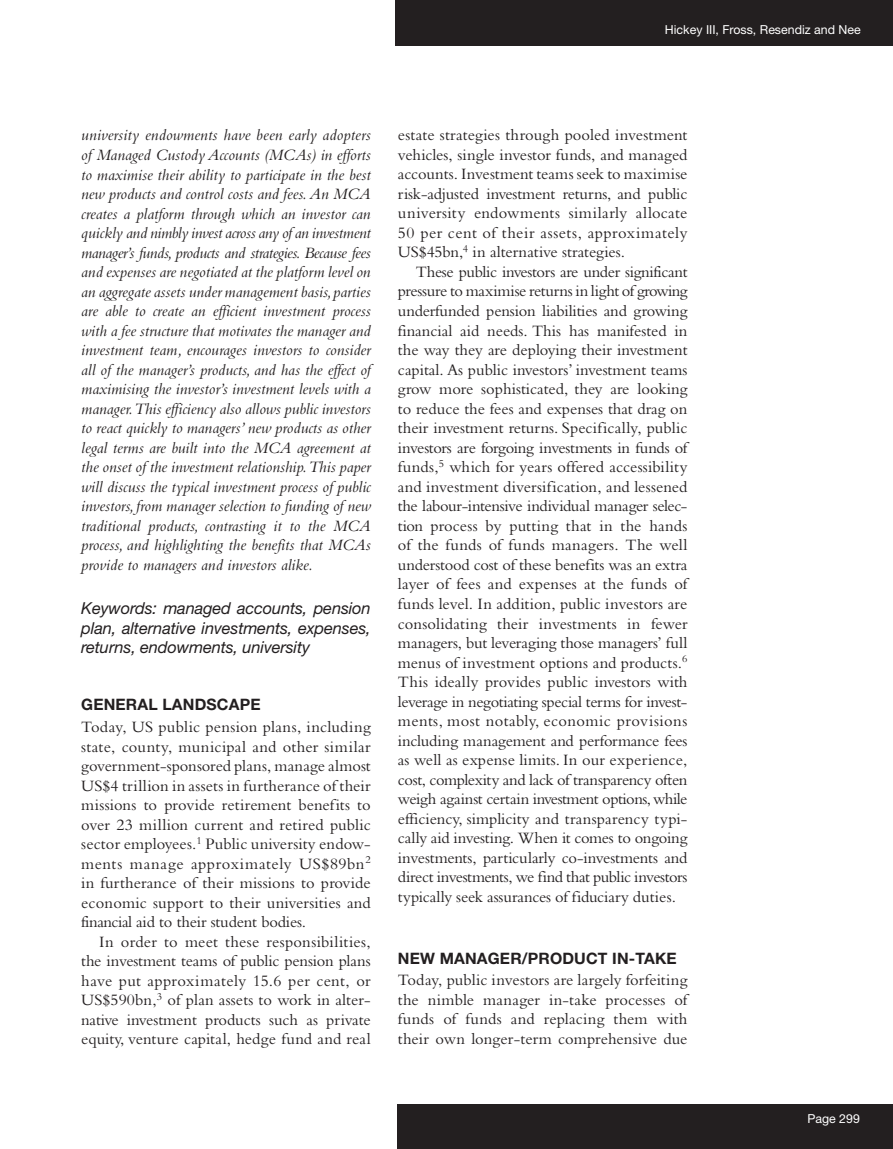
<style>
.page{position:relative;width:893px;height:1149px;background:#fff}
.page>*{position:absolute;margin:0;border:0;box-sizing:border-box;transform-origin:0 0}
.t1{font:16.5px/19.5px "Bembo";color:#231f20;text-align:justify}
.t2{font:italic 16.5px/19.5px "Bembo";color:#231f20;text-align:justify}
.t3{font:italic 16.5px/19.5px "Helvetica Neue";letter-spacing:-.01em;color:#231f20;text-align:justify}
.t4{font:700 15.75px "Helvetica Neue";letter-spacing:.01em;color:#231f20}
.t5{font:12.3px "Helvetica Neue";color:#fff}
</style>
<div class="page">
<div style="left:396px;top:0;width:497px;height:46px;background:#231f20"></div>
<div style="left:397px;top:1103px;width:496px;height:45px;background:#231f20"></div>
<p class="t5" style="left:665px;top:20px;width:197px">Hickey III, Fross, Resendiz and Nee</p>
<p class="t2" style="left:81px;top:125px;width:291px">university endowments have been early adopters of Managed Custody Accounts (MCAs) in efforts to maximise their ability to participate in the best new products and control costs and fees. An MCA creates a platform through which an investor can quickly and nimbly invest across any of an investment manager’s funds, products and strategies. Because fees and expenses are negotiated at the platform level on an aggregate assets under management basis, parties are able to create an efficient investment process with a fee structure that motivates the manager and investment team, encourages investors to consider all of the manager’s products, and has the effect of maximising the investor’s investment levels with a manager. This efficiency also allows public investors to react quickly to managers’ new products as other legal terms are built into the MCA agreement at the onset of the investment relationship. This paper will discuss the typical investment process of public investors, from manager selection to funding of new traditional products, contrasting it to the MCA process, and highlighting the benefits that MCAs provide to managers and investors alike.</p>
<p class="t3" style="left:81px;top:599px;width:291px">Keywords: managed accounts, pension plan, alternative investments, expenses, returns, endowments, university</p>
<p class="t4" style="left:81px;top:694px;width:181px">GENERAL LANDSCAPE</p>
<p class="t1" style="left:81px;top:716px;width:291px">Today, US public pension plans, including state, county, municipal and other similar government-sponsored plans, manage almost US$4 trillion in assets in furtherance of their missions to provide retirement benefits to over 23 million current and retired public sector employees.<sup>1</sup> Public university endow&shy;ments manage approximately US$89bn<sup>2 </sup>in furtherance of their missions to provide economic support to their universities and financial aid to their student bodies.</p>
<p class="t1" style="left:81px;top:931px;width:291px;text-indent:18px">In order to meet these responsibilities, the investment teams of public pension plans have put approximately 15.6 per cent, or US$590bn,<sup>3</sup> of plan assets to work in alter&shy;native investment products such as private equity, venture capital, hedge fund and real</p>
<p class="t1" style="left:398px;top:125px;width:291px">estate strategies through pooled investment vehicles, single investor funds, and managed accounts. Investment teams seek to maximise risk-adjusted investment returns, and public university endowments similarly allocate 50 per cent of their assets, approximately US$45bn,<sup>4</sup> in alternative strategies.</p>
<p class="t1" style="left:398px;top:261px;width:291px;text-indent:18px">These public investors are under significant pressure to maximise returns in light of growing underfunded pension liabilities and growing financial aid needs. This has manifested in the way they are deploying their investment capital. As public investors’ investment teams grow more sophisticated, they are looking to reduce the fees and expenses that drag on their investment returns. Specifically, public investors are forgoing investments in funds of funds,<sup>5</sup> which for years offered accessibility and investment diversification, and lessened the labour-intensive individual manager selec&shy;tion process by putting that in the hands of the funds of funds managers. The well understood cost of these benefits was an extra layer of fees and expenses at the funds of funds level. In addition, public investors are consolidating their investments in fewer managers, but leveraging those managers’ full menus of investment options and products.<sup>6<br></sup>This ideally provides public investors with leverage in negotiating special terms for invest&shy;ments, most notably, economic provisions including management and performance fees as well as expense limits. In our experience, cost, complexity and lack of transparency often weigh against certain investment options, while efficiency, simplicity and transparency typi&shy;cally aid investing. When it comes to ongoing investments, particularly co-investments and direct investments, we find that public investors typically seek assurances of fiduciary duties.</p>
<p class="t4" style="left:398px;top:947px;width:280px">NEW MANAGER/PRODUCT IN-TAKE</p>
<p class="t1" style="left:398px;top:969px;width:291px">Today, public investors are largely forfeiting the nimble manager in-take processes of funds of funds and replacing them with their own longer-term comprehensive due</p>
<p class="t5" style="left:807px;top:1109px;width:54px">Page 299</p>
</div>
